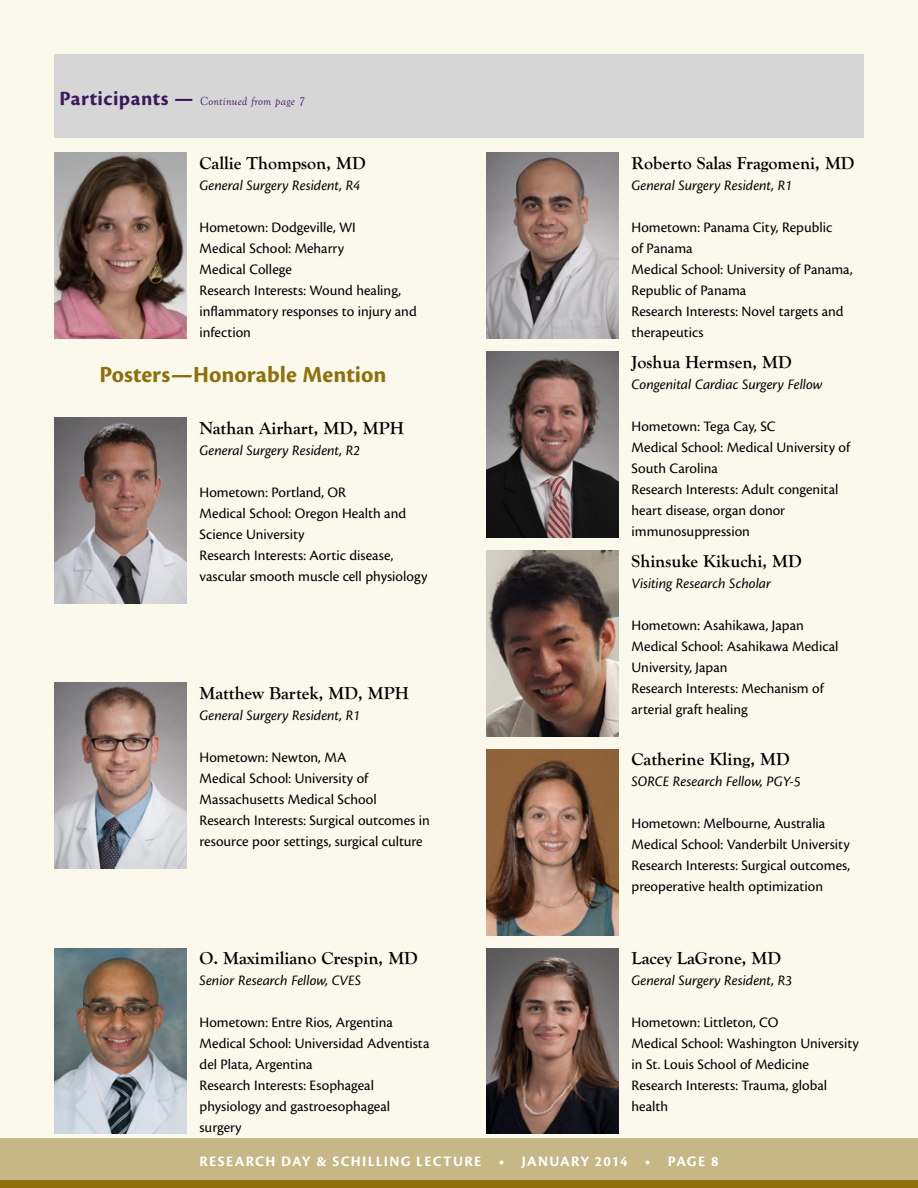
<style>
.page{position:relative;width:918px;height:1188px;background:#faf9ec}
.page>*{position:absolute;margin:0;border:0;box-sizing:border-box;transform-origin:0 0}
.t1{font:700 24px "Cronos Pro";letter-spacing:.005em;color:#8e6f0c}
.t2{font:700 18px "Goudy Old Style T";color:#000}
.t3{font:15px/21px "Cronos Pro";color:#000}
.t4{font:italic 15px "Cronos Pro";letter-spacing:-.005em;color:#000}
.t5{font:700 15px "Cronos Pro";letter-spacing:.085em;color:#fff}
.t6{font:700 15px "Cronos Pro";letter-spacing:.065em;color:#fff}
.t7{font:italic 12px "Goudy Old Style T";letter-spacing:.02em;color:#3b185a}
.s1{font-family:"Cronos Pro";font-weight:700;font-style:normal;font-size:21px}
</style>
<div class="page">
<div style="left:0;top:1139px;width:918px;height:49px;background:#c6b786"></div>
<div style="left:0;top:1180px;width:918px;height:8px;background:#8e6f0c"></div>
<div style="left:54px;top:54px;width:810px;height:83px;background:#d6d6d7"></div>
<img style="left:54px;top:153px;width:132px;height:186px">
<img style="left:54px;top:418px;width:132px;height:186px">
<img style="left:54px;top:683px;width:132px;height:186px">
<img style="left:54px;top:948px;width:132px;height:186px">
<img style="left:486px;top:749px;width:132px;height:186px">
<img style="left:486px;top:948px;width:132px;height:186px">
<img style="left:486px;top:153px;width:132px;height:186px">
<img style="left:486px;top:352px;width:132px;height:186px">
<img style="left:486px;top:550px;width:132px;height:186px">
<p class="t7" style="left:59px;top:95px;width:247px"><span class="s1">Participants —</span> Continued from page 7</p>
<p class="t2" style="left:200px;top:153px;width:168px">Callie Thompson, MD</p>
<p class="t4" style="left:200px;top:177px;width:162px">General Surgery Resident, R4</p>
<p class="t3" style="left:200px;top:217px;width:219px">Hometown: Dodgeville, WI<br>Medical School: Meharry<br>Medical College<br>Research Interests: Wound healing, inflammatory responses to injury and infection</p>
<h1 class="t1" style="left:99px;top:361px;width:289px">Posters—Honorable Mention</h1>
<p class="t2" style="left:200px;top:418px;width:206px">Nathan Airhart, MD, MPH</p>
<p class="t4" style="left:200px;top:442px;width:162px">General Surgery Resident, R2</p>
<p class="t3" style="left:200px;top:482px;width:229px">Hometown: Portland, OR<br>Medical School: Oregon Health and<br>Science University<br>Research Interests: Aortic disease, vascular smooth muscle cell physiology</p>
<p class="t2" style="left:200px;top:683px;width:211px">Matthew Bartek, MD, MPH</p>
<p class="t4" style="left:200px;top:707px;width:162px">General Surgery Resident, R1</p>
<p class="t3" style="left:200px;top:747px;width:232px">Hometown: Newton, MA<br>Medical School: University of Massachusetts Medical School Research Interests: Surgical outcomes in resource poor settings, surgical culture</p>
<p class="t2" style="left:200px;top:948px;width:220px">O. Maximiliano Crespin, MD</p>
<p class="t4" style="left:200px;top:972px;width:163px">Senior Research Fellow, CVES</p>
<p class="t3" style="left:200px;top:1012px;width:231px">Hometown: Entre Rios, Argentina<br>Medical School: Universidad Adventista del Plata, Argentina<br>Research Interests: Esophageal physiology and gastroesophageal surgery</p>
<p class="t2" style="left:632px;top:153px;width:225px">Roberto Salas Fragomeni, MD</p>
<p class="t4" style="left:632px;top:177px;width:162px">General Surgery Resident, R1</p>
<p class="t3" style="left:632px;top:217px;width:223px">Hometown: Panama City, Republic<br>of Panama<br>Medical School: University of Panama,<br>Republic of Panama<br>Research Interests: Novel targets and therapeutics</p>
<p class="t2" style="left:632px;top:352px;width:162px">Joshua Hermsen, MD</p>
<p class="t4" style="left:632px;top:376px;width:193px">Congenital Cardiac Surgery Fellow</p>
<p class="t3" style="left:632px;top:416px;width:220px">Hometown: Tega Cay, SC<br>Medical School: Medical University of<br>South Carolina<br>Research Interests: Adult congenital heart disease, organ donor immunosuppression</p>
<p class="t2" style="left:632px;top:551px;width:172px">Shinsuke Kikuchi, MD</p>
<p class="t4" style="left:632px;top:574px;width:141px">Visiting Research Scholar</p>
<p class="t3" style="left:632px;top:614px;width:208px">Hometown: Asahikawa, Japan<br>Medical School: Asahikawa Medical<br>University, Japan<br>Research Interests: Mechanism of arterial graft healing</p>
<p class="t2" style="left:632px;top:749px;width:160px">Catherine Kling, MD</p>
<p class="t4" style="left:632px;top:773px;width:171px">SORCE Research Fellow, PGY-5</p>
<p class="t3" style="left:632px;top:813px;width:220px">Hometown: Melbourne, Australia Medical School: Vanderbilt University Research Interests: Surgical outcomes, preoperative health optimization</p>
<p class="t2" style="left:632px;top:948px;width:151px">Lacey LaGrone, MD</p>
<p class="t4" style="left:632px;top:972px;width:162px">General Surgery Resident, R3</p>
<p class="t3" style="left:632px;top:1012px;width:229px">Hometown: Littleton, CO<br>Medical School: Washington University in St. Louis School of Medicine<br>Research Interests: Trauma, global health</p>
<p class="t5" style="left:199px;top:1152px;width:144px">research day &amp; SCH</p>
<p class="t5" style="left:362px;top:1152px;width:110px">ILLING LECTURE</p>
<p class="t6" style="left:499px;top:1152px;width:221px">• january 2014 • pag e 8</p>
</div>
